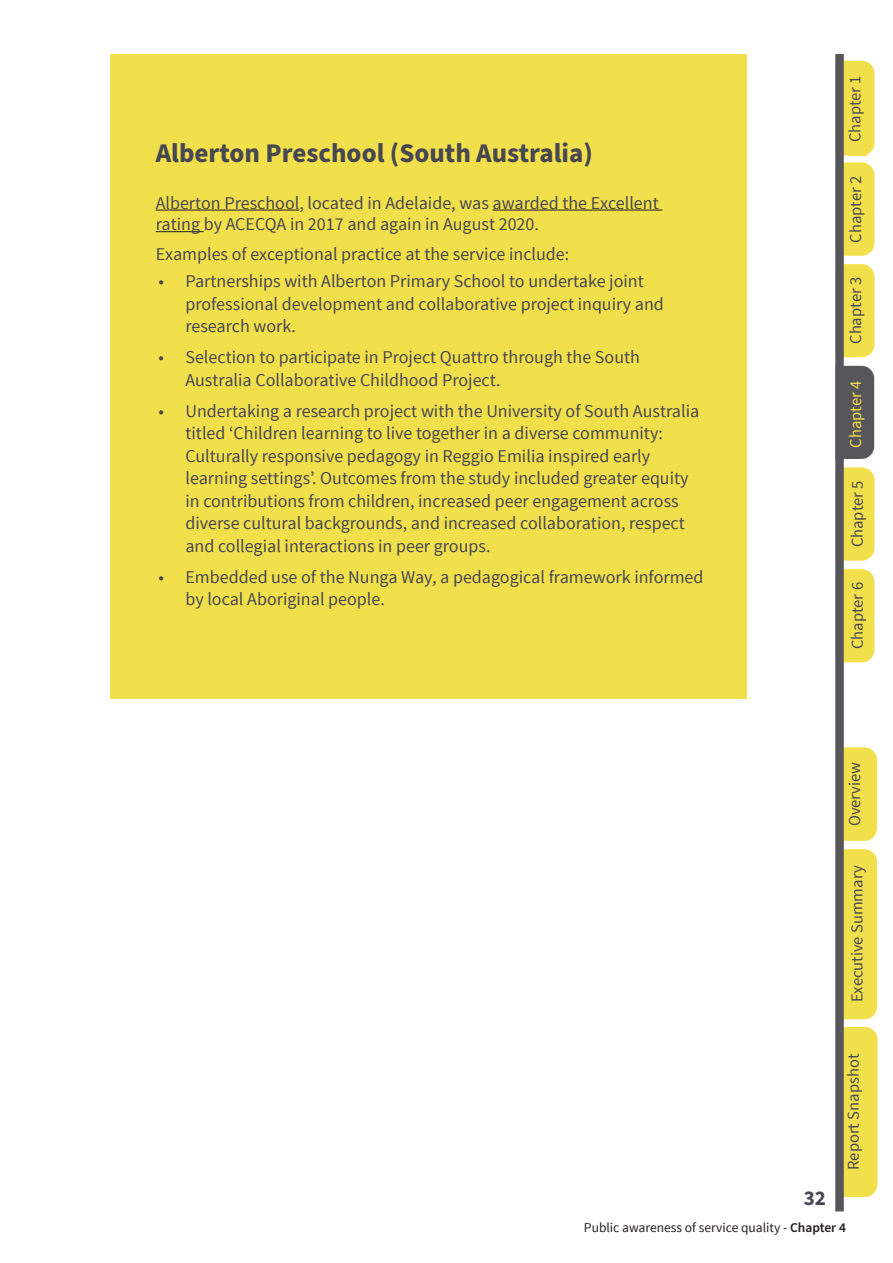
<style>
.page{position:relative;width:893px;height:1263px;background:#fff}
.page>*{position:absolute;margin:0;border:0;box-sizing:border-box;transform-origin:0 0}
.Title_2{font:700 27px "Source Sans Pro";color:#474752}
.t1{font:700 21px "Source Sans Pro";color:#4a4a56}
.body_text{font:18px/22.5px "Source Sans Pro";color:#474752}
.t2{font:16.5px "Source Sans Pro";color:#474752}
.t3{font:16.5px "Source Sans Pro";color:#494853}
.t4{font:16.5px "Source Sans Pro";color:#f2df4c}
.t5{font:13.5px "Source Sans Pro";color:#231f20}
.s1{font-weight:600}
</style>
<div class="page">
<div style="left:844px;top:162px;width:30px;height:94px;background:#f2df4c"></div>
<svg style="left:844px;top:61px;width:30px;height:95px"></svg>
<div style="left:848px;top:62px;width:19px;height:94px;background:#f2df4c"></div>
<div style="left:844px;top:1027px;width:33px;height:170px;background:#f2df4c"></div>
<div style="left:844px;top:747px;width:33px;height:94px;background:#f2df4c"></div>
<div style="left:844px;top:849px;width:33px;height:170px;background:#f2df4c"></div>
<div style="left:844px;top:569px;width:30px;height:93px;background:#f2df4c"></div>
<div style="left:844px;top:467px;width:30px;height:94px;background:#f2df4c"></div>
<div style="left:844px;top:264px;width:30px;height:93px;background:#f2df4c"></div>
<div style="left:844px;top:366px;width:30px;height:93px;background:#57575b"></div>
<div style="left:835px;top:54px;width:9px;height:1157px;background:#57575b"></div>
<div style="left:110px;top:54px;width:636px;height:645px;background:#f2df4c"></div>
<hr style="left:156px;top:210px;width:143px;height:1px;background:#231f20">
<hr style="left:493px;top:210px;width:169px;height:1px;background:#231f20">
<hr style="left:156px;top:231px;width:48px;height:1px;background:#231f20">
<p class="Title_2" style="left:156px;top:134px;width:439px">Alberton Preschool (South Australia)</p>
<p class="body_text" style="left:156px;top:192px;width:505px;line-height:21.6px">Alberton Preschool, located in Adelaide, was awarded the Excellent rating by ACECQA in 2017 and again in August 2020.</p>
<p class="body_text" style="left:156px;top:243px;width:415px">Examples of exceptional practice at the service include:</p>
<p class="body_text" style="left:185px;top:270px;width:480px;text-indent:-27px">• Partnerships with Alberton Primary School to undertake joint professional development and collaborative project inquiry and research work.</p>
<p class="body_text" style="left:185px;top:346px;width:456px;text-indent:-27px">• Selection to participate in Project Quattro through the South<br>Australia Collaborative Childhood Project.</p>
<p class="body_text" style="left:185px;top:400px;width:515px;text-indent:-27px">• Undertaking a research project with the University of South Australia titled ‘Children learning to live together in a diverse community:<br>Culturally responsive pedagogy in Reggio Emilia inspired early learning settings’. Outcomes from the study included greater equity in contributions from children, increased peer engagement across diverse cultural backgrounds, and increased collaboration, respect and collegial interactions in peer groups.</p>
<p class="body_text" style="left:185px;top:566px;width:520px;text-indent:-27px">• Embedded use of the Nunga Way, a pedagogical framework informed by local Aboriginal people.</p>
<p class="t3" style="left:845px;top:142px;width:68px;rotate:-90deg">Chapter 1</p>
<p class="t2" style="left:845px;top:243px;width:68px;rotate:-90deg">Chapter 2</p>
<p class="t2" style="left:845px;top:344px;width:68px;rotate:-90deg">Chapter 3</p>
<p class="t4" style="left:845px;top:447px;width:68px;rotate:-90deg">Chapter 4</p>
<p class="t2" style="left:847px;top:547px;width:68px;rotate:-90deg">Chapter 5</p>
<p class="t2" style="left:847px;top:649px;width:68px;rotate:-90deg">Chapter 6</p>
<p class="t1" style="left:804px;top:1183px;width:24px">32</p>
<p class="t2" style="left:845px;top:826px;width:66px;rotate:-90deg">Overview</p>
<p class="t2" style="left:847px;top:1002px;width:138px;rotate:-90deg">Executive Summary</p>
<p class="t2" style="left:843px;top:1170px;width:118px;rotate:-90deg">Report Snapshot</p>
<p class="t5" style="left:584px;top:1219px;width:264px">Public awareness of service quality - <span class="s1">Chapter 4</span></p>
</div>
